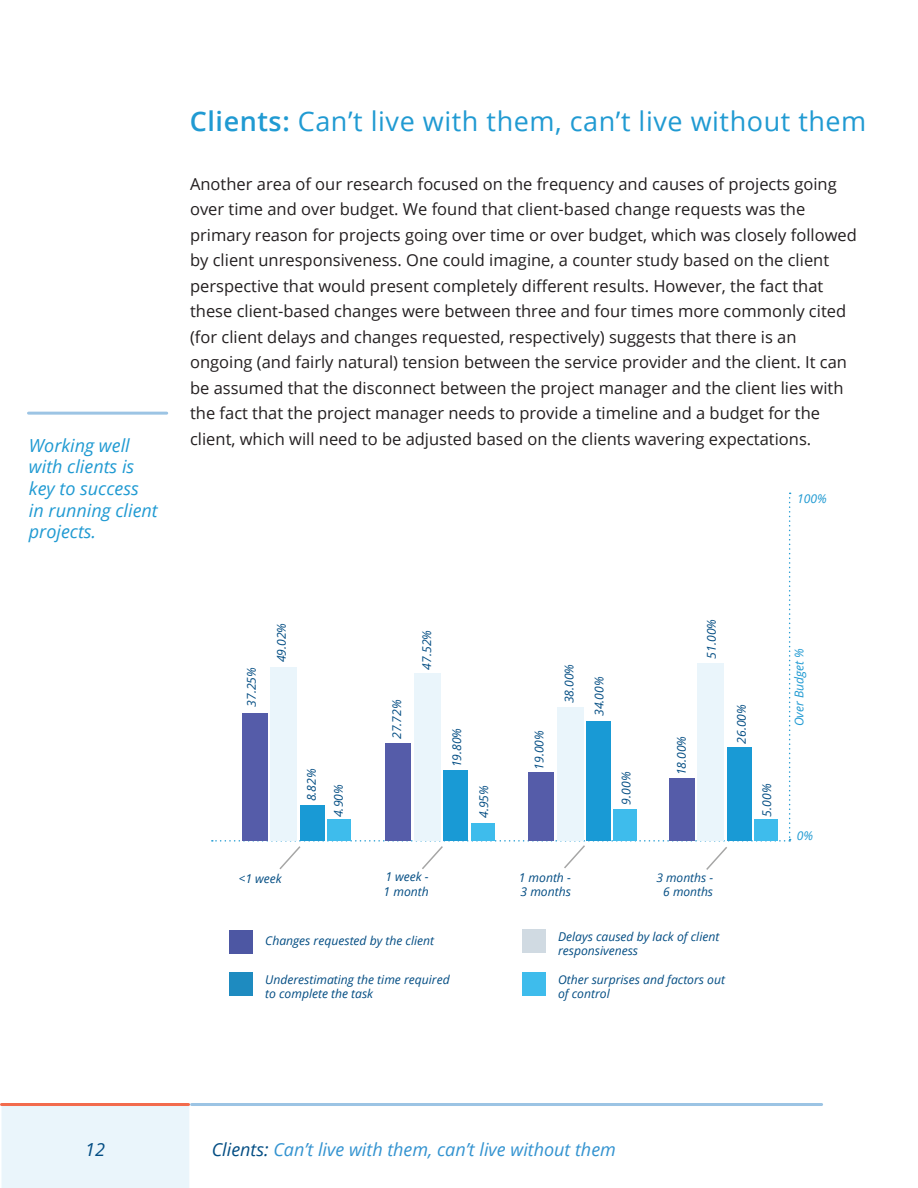
<style>
.page{position:relative;width:918px;height:1188px;background:#fff}
.page>*{position:absolute;margin:0;border:0;box-sizing:border-box;transform-origin:0 0}
.t1{font:27px "Open Sans";letter-spacing:.02em;color:#209ad2}
.t2{font:italic 18px/21.6px "Open Sans";color:#209ad2}
.t3{font:italic 18px "Open Sans";color:#3393d0}
.t4{font:italic 18px "Open Sans";color:#034d83}
.t5{font:16.5px/25.5px "Open Sans";color:#231f20}
.t6{font:italic 12.15px/14.5px "Open Sans";color:#034d83}
.t7{font:italic 12.15px "Open Sans";color:#209ad2}
.t8{font:italic 12px/14.4px "Open Sans";color:#034d83;text-align:center}
.s1{font-weight:600}
.s2{color:#034d83}
</style>
<div class="page">
<div style="left:0;top:1103px;width:191px;height:85px;background:#eaf5fb"></div>
<hr style="left:2px;top:1103px;width:187px;height:3px;background:#f26b4d">
<hr style="left:192px;top:1103px;width:630px;height:3px;background:#9cc4e4">
<hr style="left:28px;top:412px;width:139px;height:3px;background:#9cc4e4">
<div style="left:229px;top:930px;width:24px;height:23px;background:#4d57a3"></div>
<div style="left:522px;top:930px;width:24px;height:23px;background:#d0dae2"></div>
<div style="left:229px;top:973px;width:24px;height:23px;background:#1e8bc0"></div>
<div style="left:522px;top:973px;width:24px;height:23px;background:#3ebcec"></div>
<svg style="left:212px;top:493px;width:579px;height:377px"></svg>
<div style="left:300px;top:805px;width:25px;height:36px;background:#199ad5"></div>
<div style="left:242px;top:713px;width:25px;height:128px;background:#555ca9"></div>
<div style="left:270px;top:667px;width:27px;height:174px;background:#eaf5fb"></div>
<div style="left:327px;top:820px;width:24px;height:21px;background:#3ebcec"></div>
<div style="left:443px;top:770px;width:25px;height:71px;background:#199ad5"></div>
<div style="left:385px;top:743px;width:26px;height:98px;background:#555ca9"></div>
<div style="left:414px;top:674px;width:27px;height:167px;background:#eaf5fb"></div>
<div style="left:471px;top:823px;width:23px;height:18px;background:#3ebcec"></div>
<div style="left:586px;top:721px;width:25px;height:120px;background:#199ad5"></div>
<div style="left:528px;top:773px;width:26px;height:68px;background:#555ca9"></div>
<div style="left:557px;top:707px;width:26px;height:134px;background:#eaf5fb"></div>
<div style="left:614px;top:809px;width:23px;height:32px;background:#3ebcec"></div>
<div style="left:727px;top:748px;width:25px;height:93px;background:#199ad5"></div>
<div style="left:669px;top:778px;width:26px;height:63px;background:#555ca9"></div>
<div style="left:697px;top:663px;width:27px;height:178px;background:#eaf5fb"></div>
<div style="left:754px;top:820px;width:24px;height:21px;background:#3ebcec"></div>
<h1 class="t1" style="left:190px;top:103px;width:678px"><span class="s1">Clients:</span> Can’t live with them, can’t live without them</h1>
<p class="t5" style="left:190px;top:171px;width:668px">Another area of our research focused on the frequency and causes of projects going over time and over budget. We found that client-based change requests was the primary reason for projects going over time or over budget, which was closely followed by client unresponsiveness. One could imagine, a counter study based on the client perspective that would present completely different results. However, the fact that these client-based changes were between three and four times more commonly cited (for client delays and changes requested, respectively) suggests that there is an ongoing (and fairly natural) tension between the service provider and the client. It can be assumed that the disconnect between the project manager and the client lies with the fact that the project manager needs to provide a timeline and a budget for the</p>
<p class="t2" style="left:29px;top:434px;width:102px">Working well</p>
<p class="t5" style="left:190px;top:426px;width:623px">client, which will need to be adjusted based on the clients wavering expectations.</p>
<p class="t2" style="left:29px;top:456px;width:130px">with clients is key to success in running client projects.</p>
<p class="t7" style="left:797px;top:490px;width:31px">100%</p>
<p class="t6" style="left:244px;top:707px;width:41px;rotate:-90deg">37.25%</p>
<p class="t6" style="left:274px;top:662px;width:41px;rotate:-90deg">49.02%</p>
<p class="t6" style="left:304px;top:801px;width:34px;rotate:-90deg">8.82%</p>
<p class="t6" style="left:331px;top:817px;width:34px;rotate:-90deg">4.90%</p>
<p class="t6" style="left:389px;top:739px;width:41px;rotate:-90deg">27.72%</p>
<p class="t6" style="left:419px;top:670px;width:41px;rotate:-90deg">47.52%</p>
<p class="t6" style="left:449px;top:767px;width:41px;rotate:-90deg">19.80%</p>
<p class="t6" style="left:476px;top:818px;width:34px;rotate:-90deg">4.95%</p>
<p class="t6" style="left:531px;top:770px;width:41px;rotate:-90deg">19.00%</p>
<p class="t6" style="left:561px;top:703px;width:41px;rotate:-90deg">38.00%</p>
<p class="t6" style="left:591px;top:716px;width:41px;rotate:-90deg">34.00%</p>
<p class="t6" style="left:618px;top:805px;width:34px;rotate:-90deg">9.00%</p>
<p class="t6" style="left:704px;top:659px;width:41px;rotate:-90deg">51.00%</p>
<p class="t6" style="left:674px;top:775px;width:41px;rotate:-90deg">18.00%</p>
<p class="t6" style="left:734px;top:744px;width:41px;rotate:-90deg">26.00%</p>
<p class="t6" style="left:759px;top:817px;width:34px;rotate:-90deg">5.00%</p>
<p class="t6" style="left:239px;top:871px;width:45px">&lt;1 week</p>
<p class="t6" style="left:384px;top:869px;width:47px">1 week -<br>1 month</p>
<p class="t6" style="left:519px;top:870px;width:54px">1 month -<br>3 months</p>
<p class="t8" style="left:656px;top:870px;width:58px">3 months -<br>6 months</p>
<p class="t6" style="left:265px;top:933px;width:170px">Changes requested by the client</p>
<p class="t6" style="left:558px;top:929px;width:163px">Delays caused by lack of client responsiveness</p>
<p class="t6" style="left:265px;top:972px;width:186px">Underestimating the time required to complete the task</p>
<p class="t6" style="left:558px;top:972px;width:169px">Other surprises and factors out of control</p>
<p class="t7" style="left:791px;top:726px;width:80px;rotate:-90deg">Over Budget %</p>
<p class="t7" style="left:797px;top:827px;width:18px">0%</p>
<p class="t4" style="left:85px;top:1137px;width:21px">12</p>
<p class="t3" style="left:212px;top:1137px;width:406px"><span class="s2">Clients:</span> Can’t live with them, can’t live without them</p>
</div>
